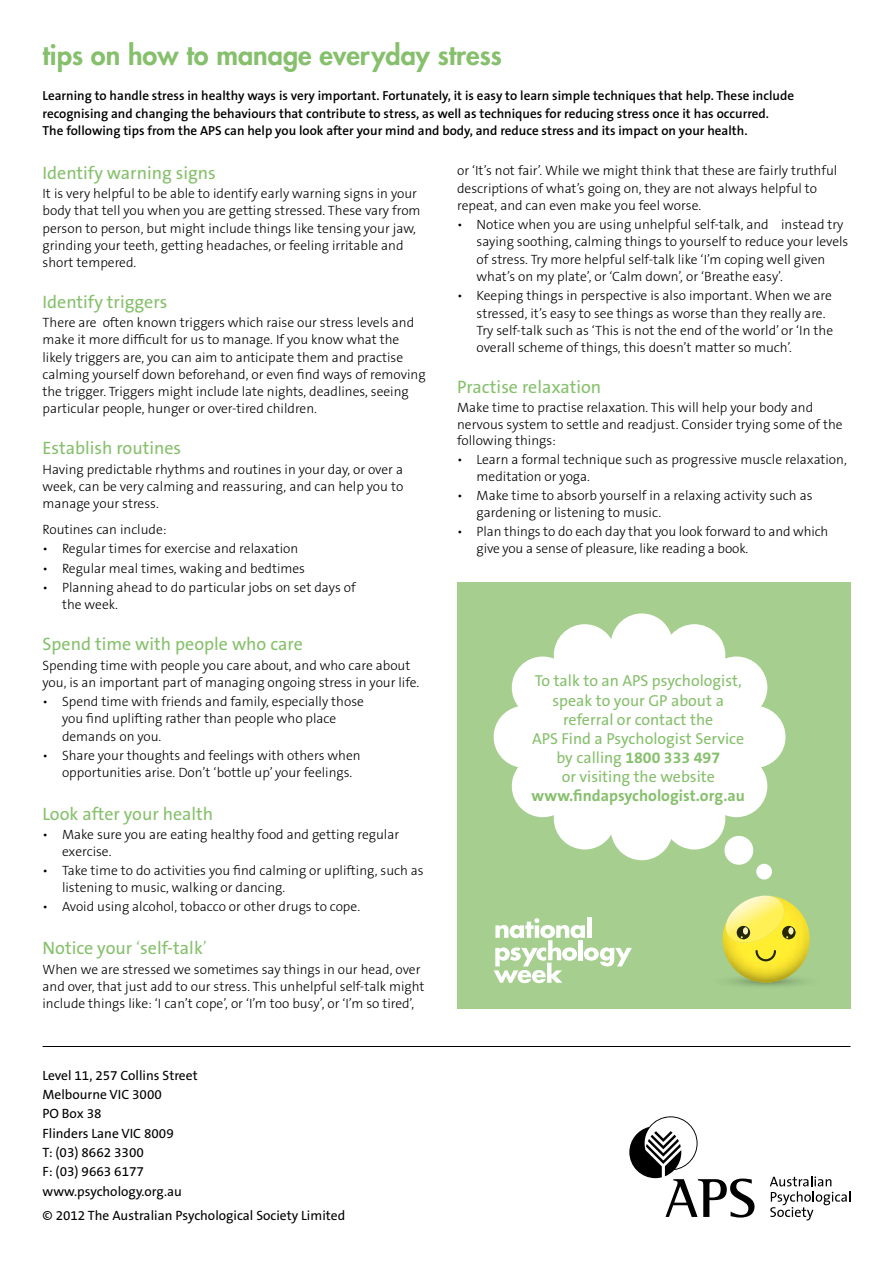
<style>
.page{position:relative;width:893px;height:1263px;background:#fff}
.page>*{position:absolute;margin:0;border:0;box-sizing:border-box;transform-origin:0 0}
.t1{font:800 27px "Futura Std";color:#86c06c}
.t2{font:18px "The Sans B5 Plain";color:#86c06c}
.t3{font:15.9px/19.2px "The Sans B5 Plain";color:#86c06c;text-align:center}
.t4{font:700 15.9px "The Sans B7";color:#86c06c}
.t5{font:300 13.5px/17.2px "The Sans B3";color:#000}
.t6{font:13.5px/19.4px "The Sans B5 Plain";color:#000}
.t7{font:600 13.2px/17.2px "The Sans B6";color:#000}
.s1{font-family:"The Sans B3";font-weight:300}
.s2{font-family:"The Sans B5 Plain";font-weight:400}
</style>
<div class="page">
<div style="left:457px;top:583px;width:393px;height:426px;background:#a5ce8f"></div>
<div style="left:756px;top:864px;width:16px;height:15px;background:#fff;border-radius:50%"></div>
<div style="left:724px;top:836px;width:29px;height:29px;background:#fff;border-radius:50%"></div>
<svg style="left:494px;top:613px;width:291px;height:247px;fill:#fff"></svg>
<img style="left:723px;top:900px;width:87px;height:83px">
<img style="left:725px;top:896px;width:60px;height:46px">
<svg style="left:782px;top:926px;width:13px;height:13px"></svg>
<img style="left:755px;top:950px;width:21px;height:11px">
<svg style="left:737px;top:926px;width:13px;height:13px"></svg>
<hr style="left:43px;top:1046px;width:807px;height:1px;background:#000">
<svg style="left:770px;top:1176px;width:80px;height:44px"></svg>
<svg style="left:629px;top:1116px;width:125px;height:101px"></svg>
<svg style="left:494px;top:918px;width:138px;height:65px"></svg>
<h1 class="t1" style="left:43px;top:38px;width:461px">tips on how to manage everyday stress</h1>
<p class="t7" style="left:43px;top:88px;width:753px">Learning to handle stress in healthy ways is very important. Fortunately, it is easy to learn simple techniques that help. These include recognising and changing the behaviours that contribute to stress, as well as techniques for reducing stress once it has occurred.<br>The following tips from the APS can help you look after your mind and body, and reduce stress and its impact on your health.</p>
<h2 class="t2" style="left:43px;top:163px;width:175px">Identify warning signs</h2>
<p class="t5" style="left:43px;top:185px;width:380px">It is very helpful to be able to identify early warning signs in your body that tell you when you are getting stressed. These vary from person to person, but might include things like tensing your jaw, grinding your teeth, getting headaches, or feeling irritable and short tempered.</p>
<h2 class="t2" style="left:43px;top:292px;width:126px">Identify triggers</h2>
<p class="t5" style="left:43px;top:314px;width:385px">There are often known triggers which raise our stress levels and make it more difficult for us to manage. If you know what the likely triggers are, you can aim to anticipate them and practise calming yourself down beforehand, or even find ways of removing the trigger. Triggers might include late nights, deadlines, seeing particular people, hunger or over‑tired children.</p>
<h2 class="t2" style="left:43px;top:438px;width:140px">Establish routines</h2>
<p class="t5" style="left:43px;top:461px;width:362px;text-align:justify">Having predictable rhythms and routines in your day, or over a week, can be very calming and reassuring, and can help you to manage your stress.</p>
<p class="t5" style="left:43px;top:521px;width:126px">Routines can include:</p>
<p class="t5" style="left:43px;top:541px;width:257px">• Regular times for exercise and relaxation</p>
<p class="t5" style="left:43px;top:560px;width:264px">• Regular meal times, waking and bedtimes</p>
<p class="t5" style="left:62px;top:579px;width:295px;text-indent:-19px">• Planning ahead to do particular jobs on set days of the week.</p>
<h2 class="t2" style="left:43px;top:634px;width:262px">Spend time with people who care</h2>
<p class="t5" style="left:43px;top:657px;width:378px">Spending time with people you care about, and who care about you, is an important part of managing ongoing stress in your life.</p>
<p class="t5" style="left:62px;top:693px;width:303px;text-indent:-19px">• Spend time with friends and family, especially those you find uplifting rather than people who place demands on you.</p>
<p class="t5" style="left:62px;top:747px;width:300px;text-indent:-19px">• Share your thoughts and feelings with others when opportunities arise. Don’t ‘bottle up’ your feelings.</p>
<h2 class="t2" style="left:43px;top:805px;width:172px">Look after your health</h2>
<p class="t5" style="left:62px;top:827px;width:339px;line-height:16.8px;text-indent:-19px">• Make sure you are eating healthy food and getting regular exercise.</p>
<p class="t5" style="left:62px;top:862px;width:363px;line-height:16.8px;text-indent:-19px">• Take time to do activities you find calming or uplifting, such as listening to music, walking or dancing.</p>
<p class="t5" style="left:43px;top:898px;width:319px">• Avoid using alcohol, tobacco or other drugs to cope.</p>
<h2 class="t2" style="left:43px;top:938px;width:166px">Notice your <span class="s1">‘</span>self-talk<span class="s1">’</span></h2>
<p class="t5" style="left:43px;top:961px;width:383px">When we are stressed we sometimes say things in our head, over and over, that just add to our stress. This unhelpful self-talk might include things like: ‘I can’t cope’, or ‘I’m too busy’, or ‘I’m so tired’,</p>
<p class="t6" style="left:43px;top:1066px;width:157px">Level 11, 257 Collins Street<br>Melbourne VIC 3000<br>PO Box 38<br>Flinders Lane VIC 8009<br>T: (03) 8662 3300<br>F: (03) 9663 6177 www.psychology.org.au</p>
<p class="t6" style="left:43px;top:1206px;width:304px">© 2012 The Australian Psychological Society Limited</p>
<p class="t5" style="left:457px;top:163px;width:382px">or ‘It’s not fair’. While we might think that these are fairly truthful descriptions of what’s going on, they are not always helpful to repeat, and can even make you feel worse.</p>
<p class="t5" style="left:477px;top:216px;width:373px;text-indent:-19px">• Notice when you are using unhelpful self-talk, and instead try saying soothing, calming things to yourself to reduce your levels of stress. Try more helpful self-talk like ‘I’m coping well given what’s on my plate’, or ‘Calm down’, or ‘Breathe easy’.</p>
<p class="t5" style="left:477px;top:288px;width:358px;text-indent:-19px">• Keeping things in perspective is also important. When we are stressed, it’s easy to see things as worse than they really are.<br>Try self-talk such as ‘This is not the end of the world’ or ‘In the overall scheme of things, this doesn’t matter so much’.</p>
<h2 class="t2" style="left:457px;top:377px;width:146px">Practise relaxation</h2>
<p class="t5" style="left:457px;top:399px;width:387px;line-height:16.8px">Make time to practise relaxation. This will help your body and nervous system to settle and readjust. Consider trying some of the following things:</p>
<p class="t5" style="left:477px;top:452px;width:372px;line-height:16.8px;text-indent:-19px">• Learn a formal technique such as progressive muscle relaxation, meditation or yoga.</p>
<p class="t5" style="left:477px;top:487px;width:337px;line-height:16.8px;text-indent:-19px">• Make time to absorb yourself in a relaxing activity such as gardening or listening to music.</p>
<p class="t5" style="left:477px;top:523px;width:353px;line-height:16.8px;text-indent:-19px">• Plan things to do each day that you look forward to and which give you a sense of pleasure, like reading a book.</p>
<p class="t3" style="left:532px;top:672px;width:214px">To talk to an APS psychologist, speak to your GP about a referral or contact the<br>APS Find a Psychologist Service</p>
<p class="t4" style="left:556px;top:749px;width:165px"><span class="s2">by calling</span> 1800 333 497</p>
<p class="t3" style="left:562px;top:768px;width:155px">or visiting the website</p>
<p class="t4" style="left:532px;top:787px;width:215px">www.findapsychologist.org.au</p>
</div>
